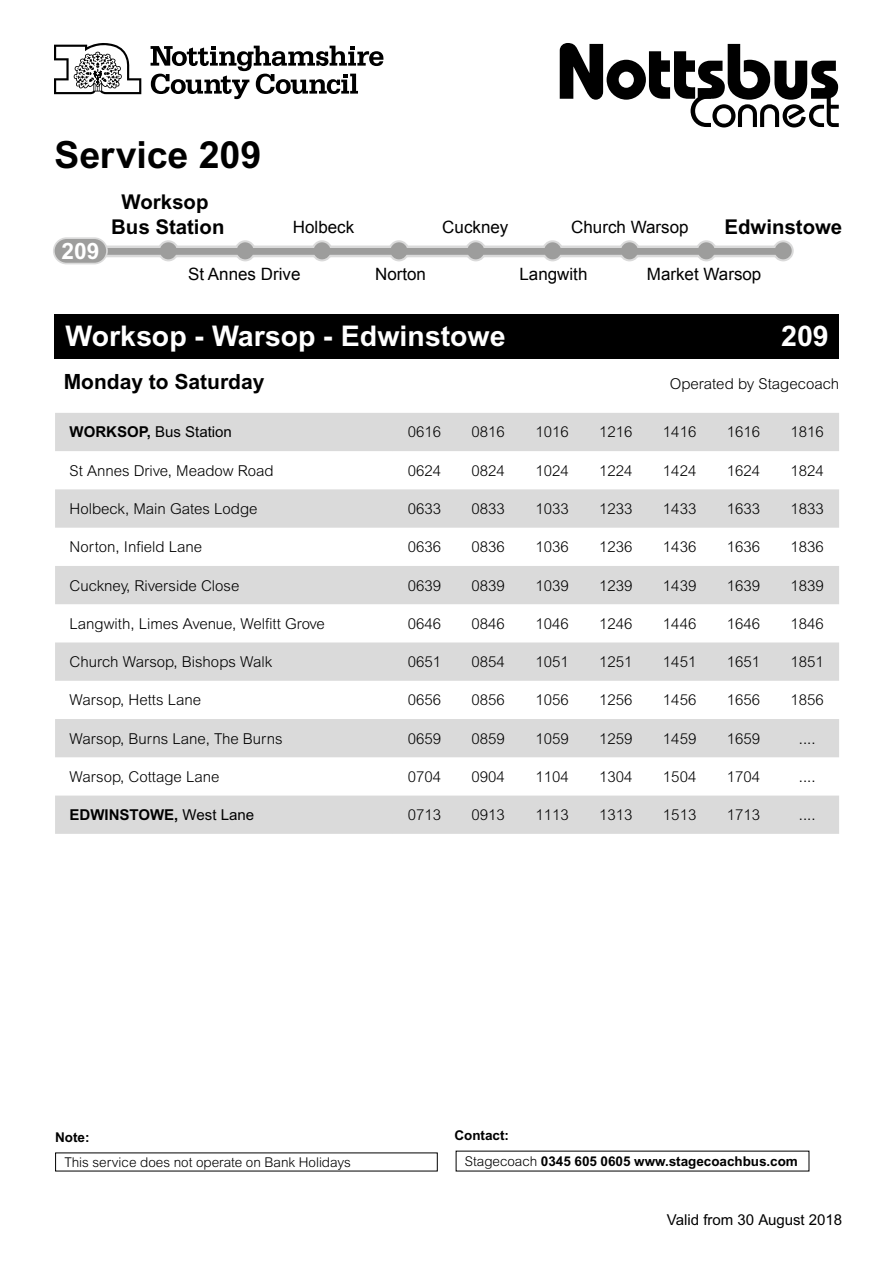
<style>
.page{position:relative;width:893px;height:1263px;background:#fff}
.page>*{position:absolute;margin:0;border:0;box-sizing:border-box;transform-origin:0 0}
.t1{font:700 37.5px "Arial MT Std";color:#000}
.t2{font:700 28.5px "Arial MT Std";color:#fff}
.t3{font:700 22.65px "Arial MT Std";color:#fff}
.t4{font:700 21px "Arial MT Std";color:#000}
.t5{font:700 20.4px/24.5px "Arial MT Std";color:#000;text-align:center}
.t6{font:16.95px "Arial";color:#000}
.t7{font:300 15px "Arial MT Std";color:#000}
.t8{font:15px "Arial";color:#000}
.t9{font:700 15px "Arial MT Std";color:#000}
.t10{font:15px "Arial MT Std";color:#000}
.t11{font:700 13.5px "Arial MT Std";letter-spacing:-.005em;color:#000}
.t12{font:300 13.5px "Arial MT Std";letter-spacing:-.005em;color:#000}
.s1{font-weight:700}
.s2{font-weight:400}
.s3{font-weight:300}
</style>
<div class="page">
<div style="left:90px;top:245px;width:691px;height:12px;background:#dadada"></div>
<svg style="left:312px;top:241px;width:20px;height:19px"></svg>
<div style="left:311px;top:240px;width:22px;height:21px;border:2px solid #dadada;border-radius:50%"></div>
<svg style="left:236px;top:241px;width:19px;height:19px"></svg>
<div style="left:235px;top:240px;width:21px;height:21px;border:2px solid #dadada;border-radius:50%"></div>
<svg style="left:389px;top:241px;width:19px;height:19px"></svg>
<div style="left:388px;top:240px;width:21px;height:21px;border:2px solid #dadada;border-radius:50%"></div>
<svg style="left:466px;top:241px;width:19px;height:19px"></svg>
<div style="left:465px;top:240px;width:21px;height:21px;border:2px solid #dadada;border-radius:50%"></div>
<svg style="left:543px;top:241px;width:19px;height:19px"></svg>
<div style="left:542px;top:240px;width:21px;height:21px;border:2px solid #dadada;border-radius:50%"></div>
<svg style="left:620px;top:241px;width:19px;height:19px"></svg>
<div style="left:619px;top:240px;width:21px;height:21px;border:2px solid #dadada;border-radius:50%"></div>
<svg style="left:697px;top:241px;width:19px;height:19px"></svg>
<div style="left:696px;top:240px;width:21px;height:21px;border:2px solid #dadada;border-radius:50%"></div>
<div style="left:774px;top:241px;width:19px;height:19px;background:#9d9d9c;border-radius:50%"></div>
<div style="left:773px;top:240px;width:21px;height:21px;border:2px solid #dadada;border-radius:50%"></div>
<svg style="left:159px;top:241px;width:19px;height:19px"></svg>
<div style="left:158px;top:240px;width:21px;height:21px;border:2px solid #dadada;border-radius:50%"></div>
<div style="left:81px;top:248px;width:698px;height:7px;background:#9d9d9c"></div>
<div style="left:54px;top:238px;width:53px;height:26px;background:#9d9d9c;border-radius:13px"></div>
<div style="left:53px;top:237px;width:55px;height:27px;border:2px solid #dadada;border-radius:13px"></div>
<div style="left:54px;top:314px;width:785px;height:45px;background:#000"></div>
<svg style="left:55px;top:413px;width:784px;height:421px;fill:#dadada"></svg>
<svg style="left:54px;top:43px;width:87px;height:51px"></svg>
<svg style="left:151px;top:46px;width:232px;height:53px"></svg>
<svg style="left:560px;top:43px;width:279px;height:84px"></svg>
<h1 class="t1" style="left:54px;top:132px;width:209px">Service 209</h1>
<h3 class="t3" style="left:62px;top:237px;width:39px">209</h3>
<h3 class="t5" style="left:111px;top:190px;width:115px">Worksop<br>Bus Station</h3>
<p class="t6" style="left:293px;top:216px;width:63px">Holbeck</p>
<p class="t6" style="left:188px;top:263px;width:114px">St Annes Drive</p>
<p class="t6" style="left:375px;top:263px;width:52px">Norton</p>
<p class="t6" style="left:442px;top:216px;width:68px">Cuckney</p>
<h3 class="t5" style="left:724px;top:214px;width:119px">Edwinstowe</h3>
<p class="t6" style="left:571px;top:216px;width:119px">Church Warsop</p>
<p class="t6" style="left:647px;top:263px;width:116px">Market Warsop</p>
<p class="t6" style="left:519px;top:263px;width:69px">Langwith</p>
<h2 class="t2" style="left:65px;top:319px;width:442px">Worksop - Warsop - Edwinstowe</h2>
<h2 class="t2" style="left:781px;top:319px;width:49px">209</h2>
<h3 class="t4" style="left:64px;top:369px;width:202px">Monday to Saturday</h3>
<p class="t7" style="left:670px;top:375px;width:171px">Operated by Stagecoach</p>
<p class="t10" style="left:70px;top:424px;width:164px"><span class="s1">WORKSOP,</span> Bus Station</p>
<p class="t7" style="left:408px;top:424px;width:35px">0616</p>
<p class="t7" style="left:472px;top:424px;width:35px">0816</p>
<p class="t7" style="left:535px;top:424px;width:35px">1016</p>
<p class="t7" style="left:599px;top:424px;width:35px">1216</p>
<p class="t7" style="left:663px;top:424px;width:35px">1416</p>
<p class="t7" style="left:727px;top:424px;width:35px">1616</p>
<p class="t7" style="left:790px;top:424px;width:35px">1816</p>
<p class="t7" style="left:70px;top:462px;width:205px">St Annes Drive, Meadow Road</p>
<p class="t7" style="left:408px;top:462px;width:35px">0624</p>
<p class="t7" style="left:472px;top:462px;width:35px">0824</p>
<p class="t7" style="left:535px;top:462px;width:35px">1024</p>
<p class="t7" style="left:599px;top:462px;width:35px">1224</p>
<p class="t7" style="left:663px;top:462px;width:35px">1424</p>
<p class="t7" style="left:727px;top:462px;width:35px">1624</p>
<p class="t7" style="left:790px;top:462px;width:35px">1824</p>
<p class="t7" style="left:70px;top:500px;width:189px">Holbeck, Main Gates Lodge</p>
<p class="t7" style="left:408px;top:500px;width:35px">0633</p>
<p class="t7" style="left:472px;top:500px;width:35px">0833</p>
<p class="t7" style="left:535px;top:500px;width:35px">1033</p>
<p class="t7" style="left:599px;top:500px;width:35px">1233</p>
<p class="t7" style="left:663px;top:500px;width:35px">1433</p>
<p class="t7" style="left:727px;top:500px;width:35px">1633</p>
<p class="t7" style="left:790px;top:500px;width:35px">1833</p>
<p class="t7" style="left:70px;top:538px;width:134px">Norton, Infield Lane</p>
<p class="t7" style="left:408px;top:538px;width:35px">0636</p>
<p class="t7" style="left:472px;top:538px;width:35px">0836</p>
<p class="t7" style="left:535px;top:538px;width:35px">1036</p>
<p class="t7" style="left:599px;top:538px;width:35px">1236</p>
<p class="t7" style="left:663px;top:538px;width:35px">1436</p>
<p class="t7" style="left:727px;top:538px;width:35px">1636</p>
<p class="t7" style="left:790px;top:538px;width:35px">1836</p>
<p class="t7" style="left:70px;top:577px;width:171px">Cuckney, Riverside Close</p>
<p class="t7" style="left:408px;top:577px;width:35px">0639</p>
<p class="t7" style="left:472px;top:577px;width:35px">0839</p>
<p class="t7" style="left:535px;top:577px;width:35px">1039</p>
<p class="t7" style="left:599px;top:577px;width:35px">1239</p>
<p class="t7" style="left:663px;top:577px;width:35px">1439</p>
<p class="t7" style="left:727px;top:577px;width:35px">1639</p>
<p class="t7" style="left:790px;top:577px;width:35px">1839</p>
<p class="t7" style="left:70px;top:615px;width:257px">Langwith, Limes Avenue, Welfitt Grove</p>
<p class="t7" style="left:408px;top:615px;width:35px">0646</p>
<p class="t7" style="left:472px;top:615px;width:35px">0846</p>
<p class="t7" style="left:535px;top:615px;width:35px">1046</p>
<p class="t7" style="left:599px;top:615px;width:35px">1246</p>
<p class="t7" style="left:663px;top:615px;width:35px">1446</p>
<p class="t7" style="left:727px;top:615px;width:35px">1646</p>
<p class="t7" style="left:790px;top:615px;width:35px">1846</p>
<p class="t7" style="left:70px;top:653px;width:204px">Church Warsop, Bishops Walk</p>
<p class="t7" style="left:408px;top:653px;width:35px">0651</p>
<p class="t7" style="left:472px;top:653px;width:35px">0854</p>
<p class="t7" style="left:535px;top:653px;width:35px">1051</p>
<p class="t7" style="left:599px;top:653px;width:35px">1251</p>
<p class="t7" style="left:663px;top:653px;width:35px">1451</p>
<p class="t7" style="left:727px;top:653px;width:35px">1651</p>
<p class="t7" style="left:790px;top:653px;width:35px">1851</p>
<p class="t7" style="left:70px;top:691px;width:133px">Warsop, Hetts Lane</p>
<p class="t7" style="left:408px;top:691px;width:35px">0656</p>
<p class="t7" style="left:472px;top:691px;width:35px">0856</p>
<p class="t7" style="left:535px;top:691px;width:35px">1056</p>
<p class="t7" style="left:599px;top:691px;width:35px">1256</p>
<p class="t7" style="left:663px;top:691px;width:35px">1456</p>
<p class="t7" style="left:727px;top:691px;width:35px">1656</p>
<p class="t7" style="left:790px;top:691px;width:35px">1856</p>
<p class="t7" style="left:70px;top:730px;width:215px">Warsop, Burns Lane, The Burns</p>
<p class="t7" style="left:408px;top:730px;width:35px">0659</p>
<p class="t7" style="left:472px;top:730px;width:35px">0859</p>
<p class="t7" style="left:535px;top:730px;width:35px">1059</p>
<p class="t7" style="left:599px;top:730px;width:35px">1259</p>
<p class="t7" style="left:663px;top:730px;width:35px">1459</p>
<p class="t7" style="left:727px;top:730px;width:35px">1659</p>
<p class="t7" style="left:799px;top:730px;width:18px">....</p>
<p class="t7" style="left:70px;top:768px;width:151px">Warsop, Cottage Lane</p>
<p class="t7" style="left:408px;top:768px;width:35px">0704</p>
<p class="t7" style="left:472px;top:768px;width:35px">0904</p>
<p class="t7" style="left:535px;top:768px;width:35px">1104</p>
<p class="t7" style="left:599px;top:768px;width:35px">1304</p>
<p class="t7" style="left:663px;top:768px;width:35px">1504</p>
<p class="t7" style="left:727px;top:768px;width:35px">1704</p>
<p class="t7" style="left:799px;top:768px;width:18px">....</p>
<p class="t9" style="left:70px;top:806px;width:186px">EDWINSTOWE, <span class="s2">West Lane</span></p>
<p class="t7" style="left:408px;top:806px;width:35px">0713</p>
<p class="t7" style="left:472px;top:806px;width:35px">0913</p>
<p class="t7" style="left:535px;top:806px;width:35px">1113</p>
<p class="t7" style="left:599px;top:806px;width:35px">1313</p>
<p class="t7" style="left:663px;top:806px;width:35px">1513</p>
<p class="t7" style="left:727px;top:806px;width:35px">1713</p>
<p class="t7" style="left:799px;top:806px;width:18px">....</p>
<p class="t11" style="left:55px;top:1129px;width:36px">Note:</p>
<p class="t11" style="left:454px;top:1127px;width:56px">Contact:</p>
<p class="t12" style="left:64px;top:1154px;width:288px">This service does not operate on Bank Holidays</p>
<p class="t11" style="left:465px;top:1153px;width:334px"><span class="s3">Stagecoach</span> 0345 605 0605 www.stagecoachbus.com</p>
<p class="t8" style="left:667px;top:1211px;width:177px">Valid from 30 August 2018</p>
</div>
